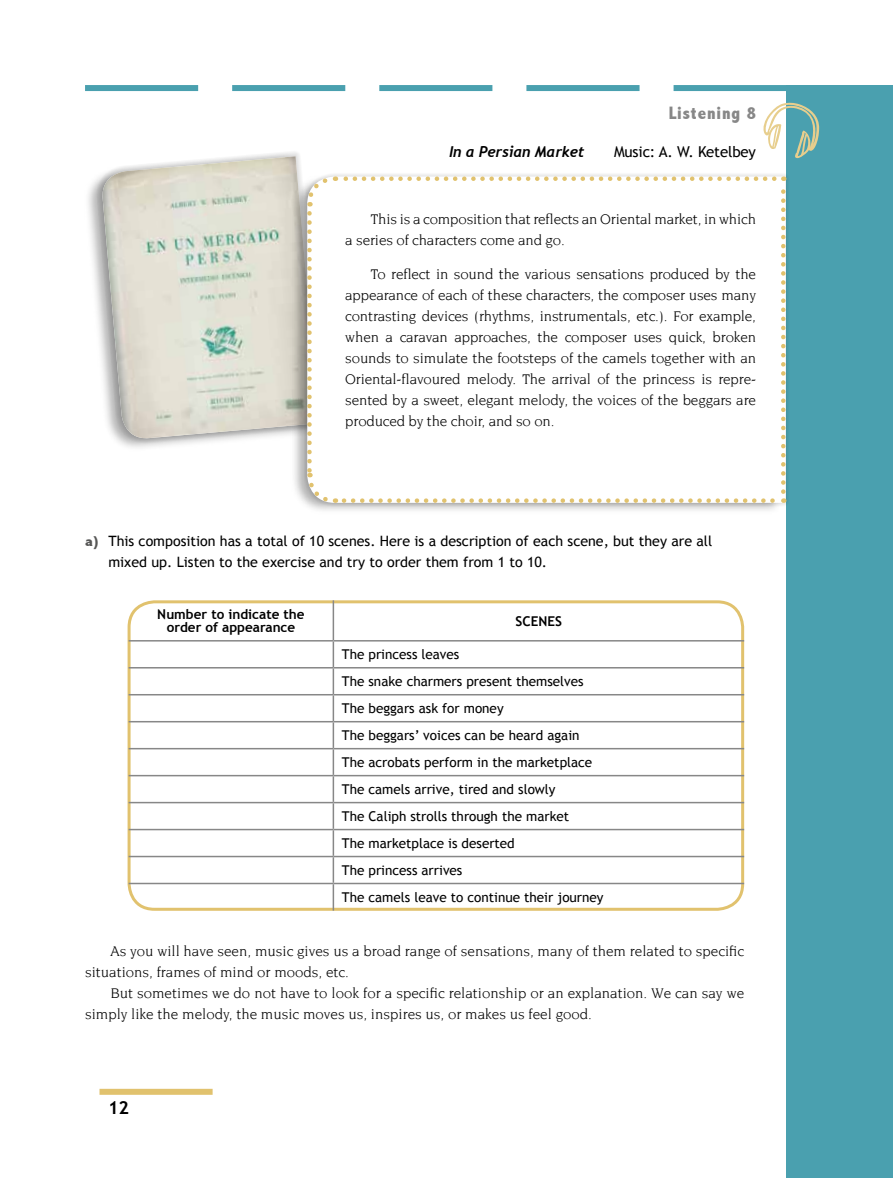
<style>
.page{position:relative;width:893px;height:1178px;background:#fff}
.page>*{position:absolute;margin:0;border:0;box-sizing:border-box;transform-origin:0 0}
.t1{font:800 condensed 18px "Abadi";letter-spacing:.05em;color:#878787}
.t2{font:700 18px "Trebuchet MS";color:#000}
.t3{font:15px/21px "Novarese LT";color:#000}
.t4{font:15px "Trebuchet MS";letter-spacing:-.01em;color:#000}
.t5{font:italic 700 15px "Trebuchet";letter-spacing:-.01em;color:#000}
.t6{font:14.25px/21px "Trebuchet MS";color:#000}
.t7{font:13.5px/27px "Trebuchet MS";color:#000}
.t8{font:700 13.5px/13.5px "Trebuchet MS";color:#000;text-align:center}
.s1{font-family:"Abadi";font-weight:800;font-stretch:condensed;color:#575756}
</style>
<div class="page">
<div style="left:99px;top:1089px;width:114px;height:6px;background:#e1c26e"></div>
<svg style="left:94px;top:152px;width:205px;height:295px"></svg>
<img style="left:100px;top:156px;width:201px;height:284px">
<div style="left:674px;top:85px;width:113px;height:6px;background:#4aa0af"></div>
<div style="left:85px;top:85px;width:113px;height:6px;background:#4aa0af"></div>
<div style="left:232px;top:85px;width:113px;height:6px;background:#4aa0af"></div>
<div style="left:379px;top:85px;width:113px;height:6px;background:#4aa0af"></div>
<div style="left:526px;top:85px;width:113px;height:6px;background:#4aa0af"></div>
<div style="left:787px;top:85px;width:106px;height:1093px;background:#4aa0af"></div>
<div style="left:288px;top:171px;width:497px;height:346px;background:#000;opacity:.3"></div>
<svg style="left:305px;top:174px;width:482px;height:331px"></svg>
<svg style="left:306px;top:213px;width:30px;height:292px"></svg>
<svg style="left:344px;top:498px;width:440px;height:5px"></svg>
<svg style="left:781px;top:176px;width:4px;height:316px"></svg>
<svg style="left:305px;top:175px;width:469px;height:31px"></svg>
<svg style="left:763px;top:102px;width:56px;height:56px"></svg>
<div style="left:128px;top:600px;width:616px;height:311px;border:3px solid #e1c26e;border-radius:26px"></div>
<hr style="left:333px;top:600px;width:1px;height:40px;background:#878787">
<hr style="left:129px;top:640px;width:204px;height:1px;background:#878787">
<hr style="left:333px;top:640px;width:411px;height:1px;background:#878787">
<hr style="left:129px;top:667px;width:204px;height:1px;background:#878787">
<hr style="left:333px;top:667px;width:411px;height:1px;background:#878787">
<hr style="left:129px;top:694px;width:204px;height:1px;background:#878787">
<hr style="left:333px;top:694px;width:411px;height:1px;background:#878787">
<hr style="left:129px;top:721px;width:204px;height:1px;background:#878787">
<hr style="left:333px;top:721px;width:411px;height:1px;background:#878787">
<hr style="left:129px;top:748px;width:204px;height:1px;background:#878787">
<hr style="left:333px;top:748px;width:411px;height:1px;background:#878787">
<hr style="left:129px;top:775px;width:204px;height:1px;background:#878787">
<hr style="left:333px;top:775px;width:411px;height:1px;background:#878787">
<hr style="left:129px;top:802px;width:204px;height:1px;background:#878787">
<hr style="left:333px;top:802px;width:411px;height:1px;background:#878787">
<hr style="left:129px;top:829px;width:204px;height:1px;background:#878787">
<hr style="left:333px;top:829px;width:411px;height:1px;background:#878787">
<hr style="left:129px;top:856px;width:204px;height:1px;background:#878787">
<hr style="left:333px;top:856px;width:411px;height:1px;background:#878787">
<hr style="left:129px;top:883px;width:204px;height:1px;background:#878787">
<hr style="left:333px;top:883px;width:411px;height:1px;background:#878787">
<svg style="left:333px;top:641px;width:1px;height:269px"></svg>
<p class="t1" style="left:669px;top:102px;width:89px">Listening 8</p>
<p class="t5" style="left:449px;top:142px;width:137px">In a Persian Market</p>
<p class="t4" style="left:614px;top:143px;width:143px">Music: A. W. Ketelbey</p>
<p class="t3" style="left:345px;top:209px;width:412px;text-indent:26px">This is a composition that reflects an Oriental market, in which a series of characters come and go.</p>
<p class="t3" style="left:345px;top:263px;width:412px;text-align:justify;text-indent:26px">To reflect in sound the various sensations produced by the appearance of each of these characters, the composer uses many contrasting devices (rhythms, instrumentals, etc.). For example, when a caravan approaches, the composer uses quick, broken sounds to simulate the footsteps of the camels together with an Oriental-flavoured melody. The arrival of the princess is repre&shy;sented by a sweet, elegant melody, the voices of the beggars are produced by the choir, and so on.</p>
<p class="t6" style="left:108px;top:531px;width:605px;text-indent:-23px"><span class="s1">a)</span> This composition has a total of 10 scenes. Here is a description of each scene, but they are all mixed up. Listen to the exercise and try to order them from 1 to 10.</p>
<p class="t8" style="left:157px;top:607px;width:149px">Number to indicate the order of appearance</p>
<p class="t8" style="left:516px;top:614px;width:48px">SCENES</p>
<p class="t7" style="left:342px;top:641px;width:263px">The princess leaves<br>The snake charmers present themselves<br>The beggars ask for money<br>The beggars’ voices can be heard again<br>The acrobats perform in the marketplace<br>The camels arrive, tired and slowly<br>The Caliph strolls through the market<br>The marketplace is deserted<br>The princess arrives<br>The camels leave to continue their journey</p>
<p class="t3" style="left:85px;top:941px;width:661px;text-indent:26px">As you will have seen, music gives us a broad range of sensations, many of them related to specific situations, frames of mind or moods, etc.</p>
<p class="t3" style="left:85px;top:983px;width:661px;text-indent:26px">But sometimes we do not have to look for a specific relationship or an explanation. We can say we simply like the melody, the music moves us, inspires us, or makes us feel good.</p>
<p class="t2" style="left:108px;top:1096px;width:23px">12</p>
</div>
